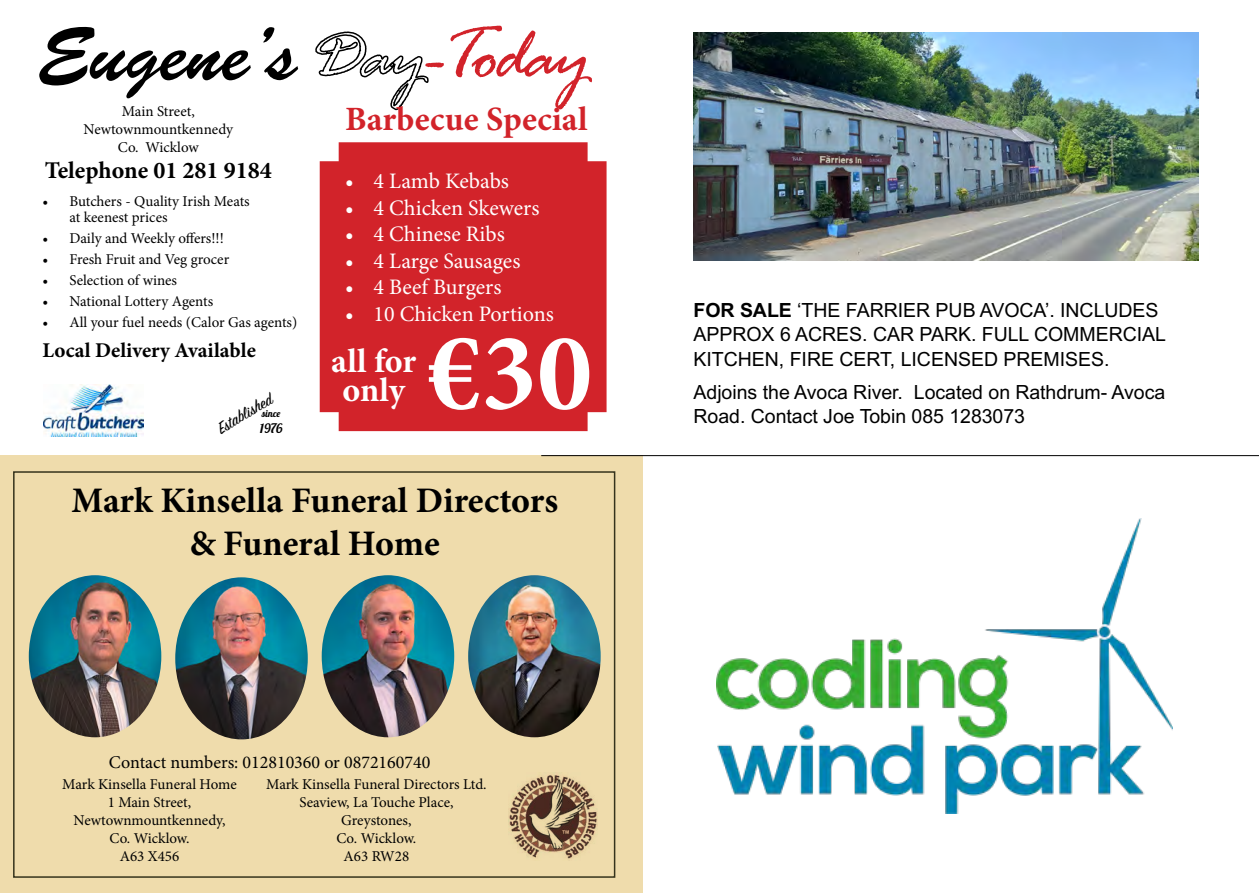
<style>
.page{position:relative;width:1259px;height:893px;background:#fff}
.page>*{position:absolute;margin:0;border:0;box-sizing:border-box;transform-origin:0 0}
.t1{font:700 111px "Minion Pro";color:#fff}
.t2{font:75.75px "Brush Script Std";color:#000}
.t3{font:700 36px/43px "Minion Pro";color:#000;text-align:center}
.t4{font:700 34.05px "Minion Pro";letter-spacing:.005em;color:#d2232a}
.t5{font:700 34.05px/29.8px "Minion Pro";color:#fff;text-align:center}
.t6{font:700 24px "Minion Pro";color:#000}
.t7{font:22.05px "Minion Pro";color:#fff}
.t8{font:700 21px "Minion Pro";color:#000}
.t9{font:19.5px/24.2px "Arial";letter-spacing:-.005em;color:#000}
.t10{font:18px "Minion Pro";color:#000}
.t11{font:18px "Sign Painter House Script";color:#000}
.t12{font:15px/18px "Minion Pro";color:#000;text-align:center}
.t13{font:13.05px "Lobster 1.4";color:#000}
.t14{font:9.75px "Lobster 1.4";color:#000}
.s1{font-family:"Rage Italic Plain"}
.s2{font-family:"Rage Italic Plain";color:#fff}
.s3{font-weight:700}
</style>
<div class="page">
<div style="left:0;top:455px;width:642px;height:438px;background:#efdcac"></div>
<img style="left:43px;top:385px;width:100px;height:52px">
<div style="left:320px;top:142px;width:286px;height:289px;background:#d2232a"></div>
<img style="left:509px;top:774px;width:88px;height:85px">
<img style="left:29px;top:575px;width:132px;height:162px">
<img style="left:322px;top:575px;width:132px;height:162px">
<img style="left:175px;top:577px;width:133px;height:162px">
<img style="left:468px;top:575px;width:133px;height:162px">
<div style="left:13px;top:471px;width:602px;height:407px;border:2px solid #35331c"></div>
<img style="left:694px;top:33px;width:505px;height:227px">
<img style="left:716px;top:518px;width:456px;height:295px">
<hr style="left:541px;top:455px;width:718px;height:1px;background:#000">
<h2 class="t2" style="left:38px;top:12px;width:549px">Eugene’s <span class="s1">Day</span><span class="s2">-Today</span></h2>
<p class="t12" style="left:84px;top:102px;width:151px">Main Street,<br>Newtownmountkennedy<br>Co. Wicklow</p>
<h3 class="t6" style="left:45px;top:153px;width:229px">Telephone 01 281 9184</h3>
<h3 class="t4" style="left:345px;top:96px;width:244px">Barbecue Special</h3>
<h3 class="t7" style="left:345px;top:166px;width:165px">• 4 Lamb Kebabs</h3>
<h3 class="t7" style="left:345px;top:193px;width:196px">• 4 Chicken Skewers</h3>
<h3 class="t7" style="left:345px;top:219px;width:161px">• 4 Chinese Ribs</h3>
<h3 class="t7" style="left:345px;top:246px;width:177px">• 4 Large Sausages</h3>
<h3 class="t7" style="left:345px;top:272px;width:158px">• 4 Beef Burgers</h3>
<h3 class="t7" style="left:345px;top:299px;width:210px">• 10 Chicken Portions</h3>
<p class="t12" style="left:70px;top:193px;width:182px;line-height:15.6px;text-align:left;text-indent:-27px">• Butchers - Quality Irish Meats at keenest prices</p>
<p class="t12" style="left:42px;top:229px;width:183px">• Daily and Weekly offers!!!</p>
<p class="t12" style="left:42px;top:250px;width:188px">• Fresh Fruit and Veg grocer</p>
<p class="t12" style="left:42px;top:271px;width:136px">• Selection of wines</p>
<p class="t12" style="left:42px;top:292px;width:172px">• National Lottery Agents</p>
<p class="t12" style="left:42px;top:313px;width:256px">• All your fuel needs (Calor Gas agents)</p>
<h3 class="t8" style="left:42px;top:336px;width:215px">Local Delivery Available</h3>
<h3 class="t5" style="left:331px;top:345px;width:86px">all for only</h3>
<h1 class="t1" style="left:426px;top:295px;width:168px">€30</h1>
<p class="t11" style="left:213px;top:420px;width:63px;rotate:-31deg">Established</p>
<p class="t14" style="left:262px;top:408px;width:20px">since</p>
<p class="t13" style="left:260px;top:420px;width:24px">1976</p>
<h3 class="t3" style="left:71px;top:478px;width:488px">Mark Kinsella Funeral Directors &amp; Funeral Home</h3>
<p class="t10" style="left:109px;top:750px;width:323px">Contact numbers: 012810360 or 0872160740</p>
<p class="t12" style="left:62px;top:775px;width:176px">Mark Kinsella Funeral Home<br>1 Main Street,<br>Newtownmountkennedy,<br>Co. Wicklow.<br>A63 X456</p>
<p class="t12" style="left:266px;top:775px;width:222px">Mark Kinsella Funeral Directors Ltd.<br>Seaview, La Touche Place,<br>Greystones,<br>Co. Wicklow.<br>A63 RW28</p>
<h3 class="t9" style="left:693px;top:298px;width:474px"><span class="s3">FOR SALE</span> ‘THE FARRIER PUB AVOCA’. INCLUDES<br>APPROX 6 ACRES. CAR PARK. FULL COMMERCIAL<br>KITCHEN, FIRE CERT, LICENSED PREMISES.</h3>
<h3 class="t9" style="left:693px;top:381px;width:473px">Adjoins the Avoca River. Located on Rathdrum- Avoca<br>Road. Contact Joe Tobin 085 1283073</h3>
</div>
